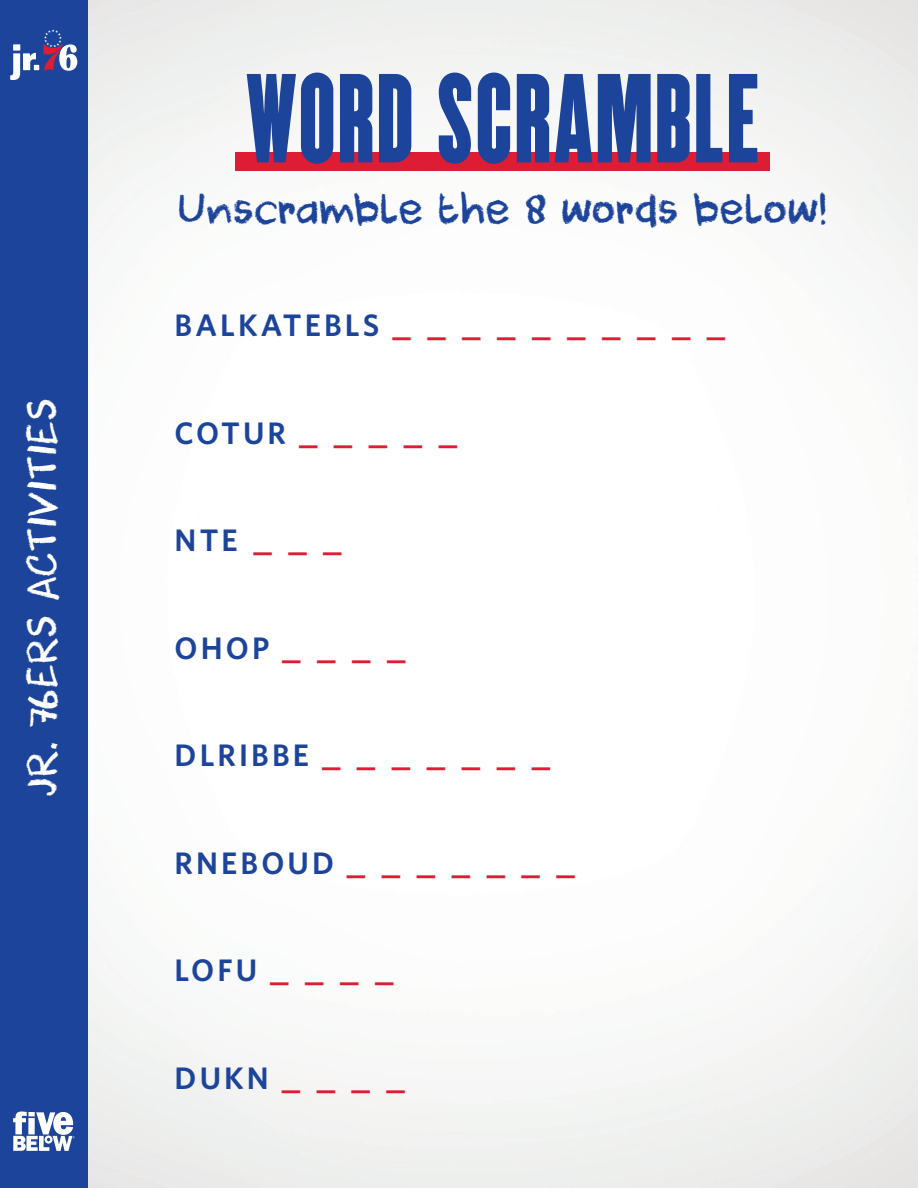
<style>
.page{position:relative;width:918px;height:1188px;background:#fff}
.page>*{position:absolute;margin:0;border:0;box-sizing:border-box;transform-origin:0 0}
.t1{font:900 110.55px "Cactus";letter-spacing:.04em;color:#1d449b}
.t2{font:40.5px "DK Cool Crayon";color:#1d449b}
.t3{font:40.5px "DK Cool Crayon";color:#fff}
.t4{font:600 31.2px "Whitney";letter-spacing:.1em;color:#1d449b}
.s1{font-weight:700;font-size:40.5px;color:#de1d34}
</style>
<div class="page">
<img style="left:87px;top:0;width:831px;height:1188px">
<div style="left:0;top:0;width:87px;height:1188px;background:#1d449b"></div>
<svg style="left:13px;top:1111px;width:62px;height:40px"></svg>
<svg style="left:10px;top:29px;width:67px;height:51px"></svg>
<div style="left:235px;top:152px;width:535px;height:19px;background:#de1d34"></div>
<p class="t3" style="left:17px;top:797px;width:400px;rotate:-90deg">JR. 76ERS ACTIVITIES</p>
<p class="t1" style="left:247px;top:47px;width:513px">WORD SCRAMBLE</p>
<p class="t2" style="left:178px;top:184px;width:650px">Unscramble the 8 words below!</p>
<p class="t4" style="left:175px;top:305px;width:552px">BALKATEBLS <span class="s1">_ _ _ _ _ _ _ _ _ _</span></p>
<p class="t4" style="left:175px;top:412px;width:284px">COTUR <span class="s1">_ _ _ _ _</span></p>
<p class="t4" style="left:175px;top:520px;width:169px">NTE <span class="s1">_ _ _</span></p>
<p class="t4" style="left:175px;top:627px;width:232px">OHOP <span class="s1">_ _ _ _</span></p>
<p class="t4" style="left:175px;top:735px;width:377px">DLRIBBE <span class="s1">_ _ _ _ _ _ _</span></p>
<p class="t4" style="left:175px;top:842px;width:402px">RNEBOUD <span class="s1">_ _ _ _ _ _ _</span></p>
<p class="t4" style="left:175px;top:950px;width:220px">LOFU <span class="s1">_ _ _ _</span></p>
<p class="t4" style="left:175px;top:1057px;width:232px">DUKN <span class="s1">_ _ _ _</span></p>
</div>
